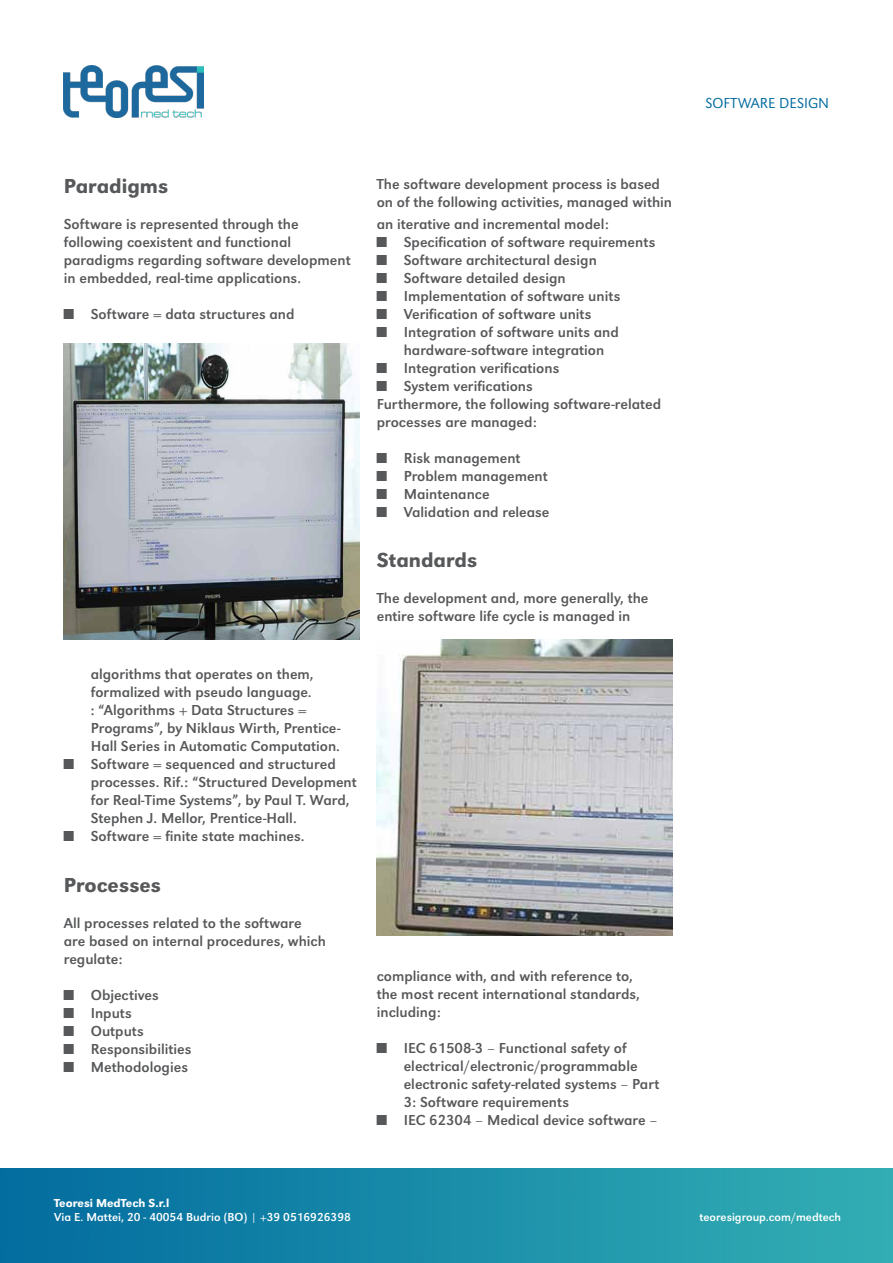
<style>
.page{position:relative;width:893px;height:1263px;background:#fff}
.page>*{position:absolute;margin:0;border:0;box-sizing:border-box;transform-origin:0 0}
.t1{font:500 21px "URW Grotesk";color:#57585a}
.t2{font:15px/18px "URW Grotesk";color:#57585a}
.t3{font:300 15px "URW Grotesk";color:#006a9f}
.t4{font:12px "URW Grotesk";color:#fff}
.t5{font:500 12px "URW Grotesk";color:#fff}
</style>
<div class="page">
<img style="left:1px;top:1169px;width:891px;height:94px">
<img style="left:64px;top:65px;width:139px;height:53px">
<img style="left:64px;top:344px;width:296px;height:295px">
<img style="left:377px;top:639px;width:296px;height:296px">
<p class="t1" style="left:64px;top:174px;width:106px">Paradigms</p>
<p class="t2" style="left:64px;top:215px;width:288px">Software is represented through the following coexistent and functional paradigms regarding software development in embedded, real-time applications.</p>
<p class="t2" style="left:64px;top:305px;width:232px">■ Software = data structures and</p>
<p class="t2" style="left:91px;top:665px;width:251px">algorithms that operates on them, formalized with pseudo language.<br>: “Algorithms + Data Structures = Programs”, by Niklaus Wirth, Prentice-Hall Series in Automatic Computation.</p>
<p class="t2" style="left:91px;top:755px;width:268px;text-indent:-27px">■ Software = sequenced and structured processes. Rif.: “Structured Development for Real-Time Systems”, by Paul T. Ward, Stephen J. Mellor, Prentice-Hall.</p>
<p class="t2" style="left:64px;top:827px;width:242px">■ Software = finite state machines.</p>
<p class="t1" style="left:64px;top:872px;width:99px">Processes</p>
<p class="t2" style="left:64px;top:914px;width:264px">All processes related to the software are based on internal procedures, which regulate:</p>
<p class="t2" style="left:64px;top:986px;width:97px">■ Objectives</p>
<p class="t2" style="left:64px;top:1004px;width:70px">■ Inputs</p>
<p class="t2" style="left:64px;top:1022px;width:82px">■ Outputs</p>
<p class="t2" style="left:64px;top:1040px;width:129px">■ Responsibilities</p>
<p class="t2" style="left:64px;top:1058px;width:126px">■ Methodologies</p>
<p class="t2" style="left:377px;top:175px;width:297px">The software development process is based on of the following activities, managed within</p>
<p class="t2" style="left:377px;top:215px;width:234px">an iterative and incremental model:</p>
<p class="t2" style="left:377px;top:233px;width:280px">■ Specification of software requirements</p>
<p class="t2" style="left:377px;top:251px;width:222px">■ Software architectural design</p>
<p class="t2" style="left:377px;top:269px;width:191px">■ Software detailed design</p>
<p class="t2" style="left:377px;top:287px;width:245px">■ Implementation of software units</p>
<p class="t2" style="left:377px;top:305px;width:216px">■ Verification of software units</p>
<p class="t2" style="left:404px;top:323px;width:217px;text-indent:-27px">■ Integration of software units and hardware-software integration</p>
<p class="t2" style="left:377px;top:359px;width:184px">■ Integration verifications</p>
<p class="t2" style="left:377px;top:377px;width:158px">■ System verifications</p>
<p class="t2" style="left:377px;top:395px;width:286px">Furthermore, the following software-related processes are managed:</p>
<p class="t2" style="left:377px;top:449px;width:145px">■ Risk management</p>
<p class="t2" style="left:377px;top:467px;width:173px">■ Problem management</p>
<p class="t2" style="left:377px;top:485px;width:114px">■ Maintenance</p>
<p class="t2" style="left:377px;top:503px;width:174px">■ Validation and release</p>
<p class="t1" style="left:377px;top:548px;width:102px">Standards</p>
<p class="t2" style="left:377px;top:589px;width:273px">The development and, more generally, the entire software life cycle is managed in</p>
<p class="t2" style="left:377px;top:967px;width:265px">compliance with, and with reference to, the most recent international standards, including:</p>
<p class="t2" style="left:404px;top:1039px;width:257px;text-indent:-27px">■ IEC 61508-3 – Functional safety of electrical/electronic/programmable electronic safety-related systems – Part 3: Software requirements</p>
<p class="t2" style="left:377px;top:1111px;width:282px">■ IEC 62304 – Medical device software –</p>
<p class="t3" style="left:705px;top:95px;width:125px">SOFTWARE DESIGN</p>
<p class="t5" style="left:54px;top:1196px;width:117px">Teoresi MedTech S.r.l</p>
<p class="t4" style="left:54px;top:1210px;width:298px">Via E. Mattei, 20 - 40054 Budrio (BO) | +39 0516926398</p>
<p class="t4" style="left:699px;top:1210px;width:143px">teoresigroup.com/medtech</p>
</div>
